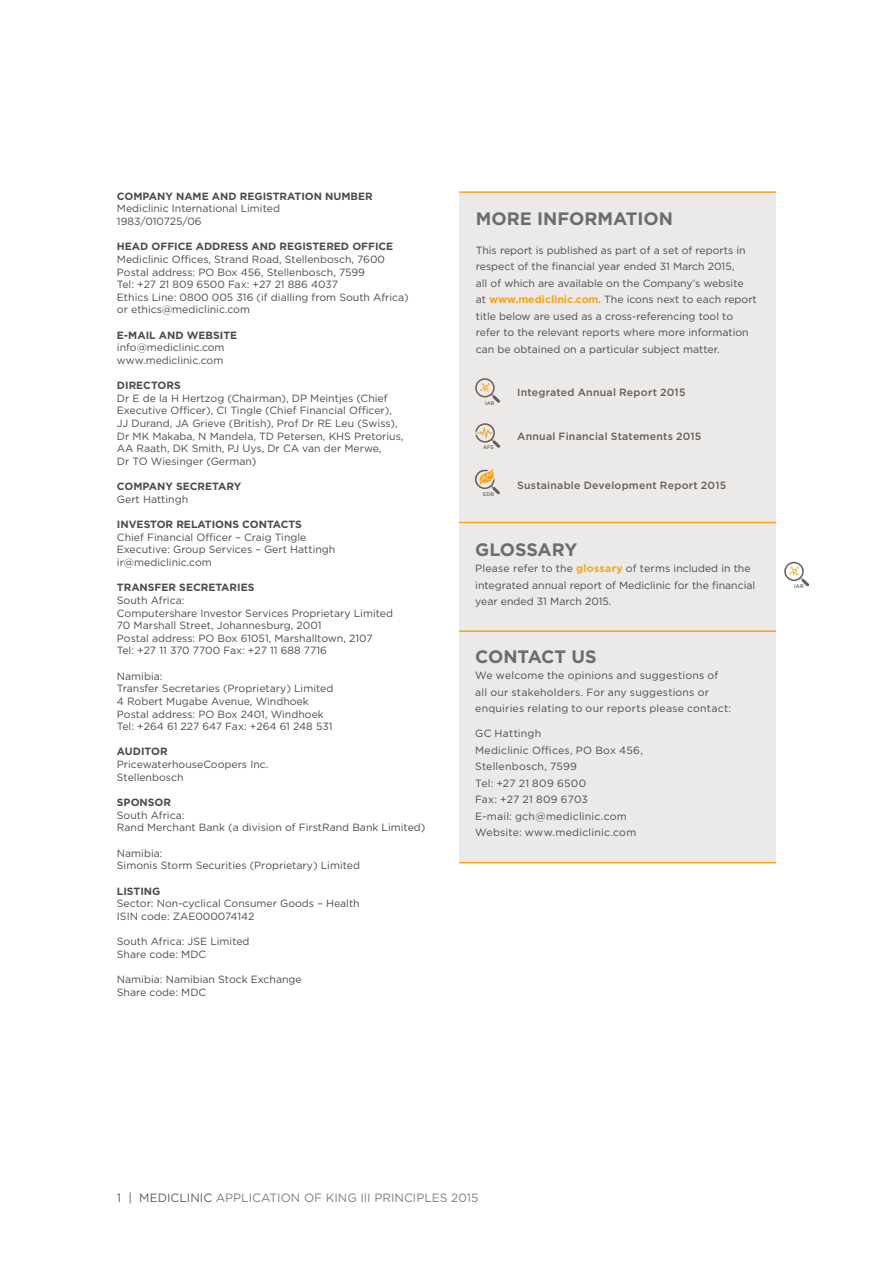
<style>
.page{position:relative;width:893px;height:1263px;background:#fff}
.page>*{position:absolute;margin:0;border:0;box-sizing:border-box;transform-origin:0 0}
.t1{font:700 18px "Gotham";color:#6c6d70}
.t2{font:12px "Gotham";color:#887d76}
.t3{font:10.5px/12.6px "Gotham";color:#4b4c4d}
.t4{font:10.5px/16.5px "Gotham";letter-spacing:.02em;color:#4b4c4d}
.t5{font:700 10.5px "Gotham";color:#4b4c4d}
.t6{font:500 10.5px "Gotham";letter-spacing:.025em;color:#695d54}
.t7{font:500 5.1px "Gotham";letter-spacing:.02em;color:#695d54}
.s1{font-weight:700;color:#f9a31b}
.s2{color:#695d54}
</style>
<div class="page">
<div style="left:459px;top:192px;width:317px;height:670px;background:#ebeae8"></div>
<hr style="left:459px;top:862px;width:317px;height:1px;background:#f9a31b">
<hr style="left:459px;top:191px;width:317px;height:2px;background:#f9a31b">
<svg style="left:475px;top:423px;width:25px;height:25px"></svg>
<div style="left:475px;top:378px;width:20px;height:19px;border:1px solid #695d54;border-radius:50%"></div>
<svg style="left:480px;top:383px;width:20px;height:20px"></svg>
<hr style="left:459px;top:630px;width:317px;height:2px;background:#f9a31b">
<div style="left:784px;top:562px;width:20px;height:19px;border:1px solid #695d54;border-radius:50%"></div>
<svg style="left:789px;top:567px;width:20px;height:19px"></svg>
<hr style="left:459px;top:522px;width:317px;height:1px;background:#f9a31b">
<svg style="left:475px;top:469px;width:25px;height:25px"></svg>
<p class="t5" style="left:117px;top:189px;width:257px">COMPANY NAME AND REGISTRATION NUMBER</p>
<p class="t3" style="left:117px;top:202px;width:165px">Mediclinic International Limited<br>1983/010725/06</p>
<p class="t5" style="left:117px;top:240px;width:278px">HEAD OFFICE ADDRESS AND REGISTERED OFFICE</p>
<p class="t3" style="left:117px;top:253px;width:293px">Mediclinic Offices, Strand Road, Stellenbosch, 7600<br>Postal address: PO Box 456, Stellenbosch, 7599<br>Tel: +27 21 809 6500 Fax: +27 21 886 4037<br>Ethics Line: 0800 005 316 (if dialling from South Africa) or ethics@mediclinic.com</p>
<p class="t5" style="left:117px;top:328px;width:122px">E-MAIL AND WEBSITE</p>
<p class="t3" style="left:117px;top:341px;width:109px">info@mediclinic.com www.mediclinic.com</p>
<p class="t5" style="left:117px;top:379px;width:65px">DIRECTORS</p>
<p class="t3" style="left:117px;top:392px;width:288px">Dr E de la H Hertzog (Chairman), DP Meintjes (Chief Executive Officer), CI Tingle (Chief Financial Officer), JJ Durand, JA Grieve (British), Prof Dr RE Leu (Swiss), Dr MK Makaba, N Mandela, TD Petersen, KHS Pretorius, AA Raath, DK Smith, PJ Uys, Dr CA van der Merwe,<br>Dr TO Wiesinger (German)</p>
<p class="t5" style="left:117px;top:479px;width:126px">COMPANY SECRETARY</p>
<p class="t3" style="left:117px;top:493px;width:73px">Gert Hattingh</p>
<p class="t5" style="left:117px;top:517px;width:186px">INVESTOR RELATIONS CONTACTS</p>
<p class="t3" style="left:117px;top:530px;width:220px">Chief Financial Officer – Craig Tingle<br>Executive: Group Services – Gert Hattingh ir@mediclinic.com</p>
<p class="t5" style="left:117px;top:581px;width:139px">TRANSFER SECRETARIES</p>
<p class="t3" style="left:117px;top:594px;width:278px">South Africa:<br>Computershare Investor Services Proprietary Limited 70 Marshall Street, Johannesburg, 2001<br>Postal address: PO Box 61051, Marshalltown, 2107<br>Tel: +27 11 370 7700 Fax: +27 11 688 7716</p>
<p class="t3" style="left:117px;top:669px;width:218px">Namibia:<br>Transfer Secretaries (Proprietary) Limited<br>4 Robert Mugabe Avenue, Windhoek<br>Postal address: PO Box 2401, Windhoek<br>Tel: +264 61 227 647 Fax: +264 61 248 531</p>
<p class="t5" style="left:117px;top:745px;width:52px">AUDITOR</p>
<p class="t3" style="left:117px;top:758px;width:153px">PricewaterhouseCoopers Inc.<br>Stellenbosch</p>
<p class="t5" style="left:117px;top:795px;width:56px">SPONSOR</p>
<p class="t3" style="left:117px;top:808px;width:310px">South Africa:<br>Rand Merchant Bank (a division of FirstRand Bank Limited)</p>
<p class="t3" style="left:117px;top:846px;width:245px">Namibia:<br>Simonis Storm Securities (Proprietary) Limited</p>
<p class="t5" style="left:117px;top:884px;width:45px">LISTING</p>
<p class="t3" style="left:117px;top:897px;width:244px">Sector: Non-cyclical Consumer Goods – Health<br>ISIN code: ZAE000074142</p>
<p class="t3" style="left:117px;top:935px;width:134px">South Africa: JSE Limited<br>Share code: MDC</p>
<p class="t3" style="left:117px;top:973px;width:186px">Namibia: Namibian Stock Exchange<br>Share code: MDC</p>
<h1 class="t1" style="left:476px;top:207px;width:199px">MORE INFORMATION</h1>
<p class="t3" style="left:476px;top:242px;width:283px;line-height:16.5px">This report is published as part of a set of reports in respect of the financial year ended 31 March 2015,<br>all of which are available on the Company’s website<br>at <span class="s1">www.mediclinic.com</span>. The icons next to each report title below are used as a cross-referencing tool to refer to the relevant reports where more information can be obtained on a particular subject matter.</p>
<p class="t7" style="left:485px;top:400px;width:11px">IAR</p>
<p class="t7" style="left:483px;top:444px;width:12px">AFS</p>
<p class="t7" style="left:483px;top:491px;width:13px">SDR</p>
<p class="t6" style="left:517px;top:385px;width:170px">Integrated Annual Report 2015</p>
<p class="t6" style="left:517px;top:430px;width:186px">Annual Financial Statements 2015</p>
<p class="t6" style="left:517px;top:478px;width:211px">Sustainable Development Report 2015</p>
<h1 class="t1" style="left:475px;top:537px;width:104px">GLOSSARY</h1>
<p class="t3" style="left:475px;top:560px;width:282px;line-height:16.5px">Please refer to the <span class="s1">glossary</span> of terms included in the integrated annual report of Mediclinic for the financial year ended 31 March 2015.</p>
<h1 class="t1" style="left:475px;top:645px;width:123px">CONTACT US</h1>
<p class="t4" style="left:475px;top:667px;width:257px">We welcome the opinions and suggestions of all our stakeholders. For any suggestions or enquiries relating to our reports please contact:</p>
<p class="t4" style="left:475px;top:725px;width:169px">GC Hattingh<br>Mediclinic Offices, PO Box 456,<br>Stellenbosch, 7599<br>Tel: +27 21 809 6500<br>Fax: +27 21 809 6703<br>E-mail: gch@mediclinic.com<br>Website: www.mediclinic.com</p>
<p class="t7" style="left:794px;top:583px;width:11px">IAR</p>
<p class="t2" style="left:117px;top:1190px;width:363px"><span class="s2">1 | MEDICLINIC</span> APPLICATION OF KING III PRINCIPLES 2015</p>
</div>
